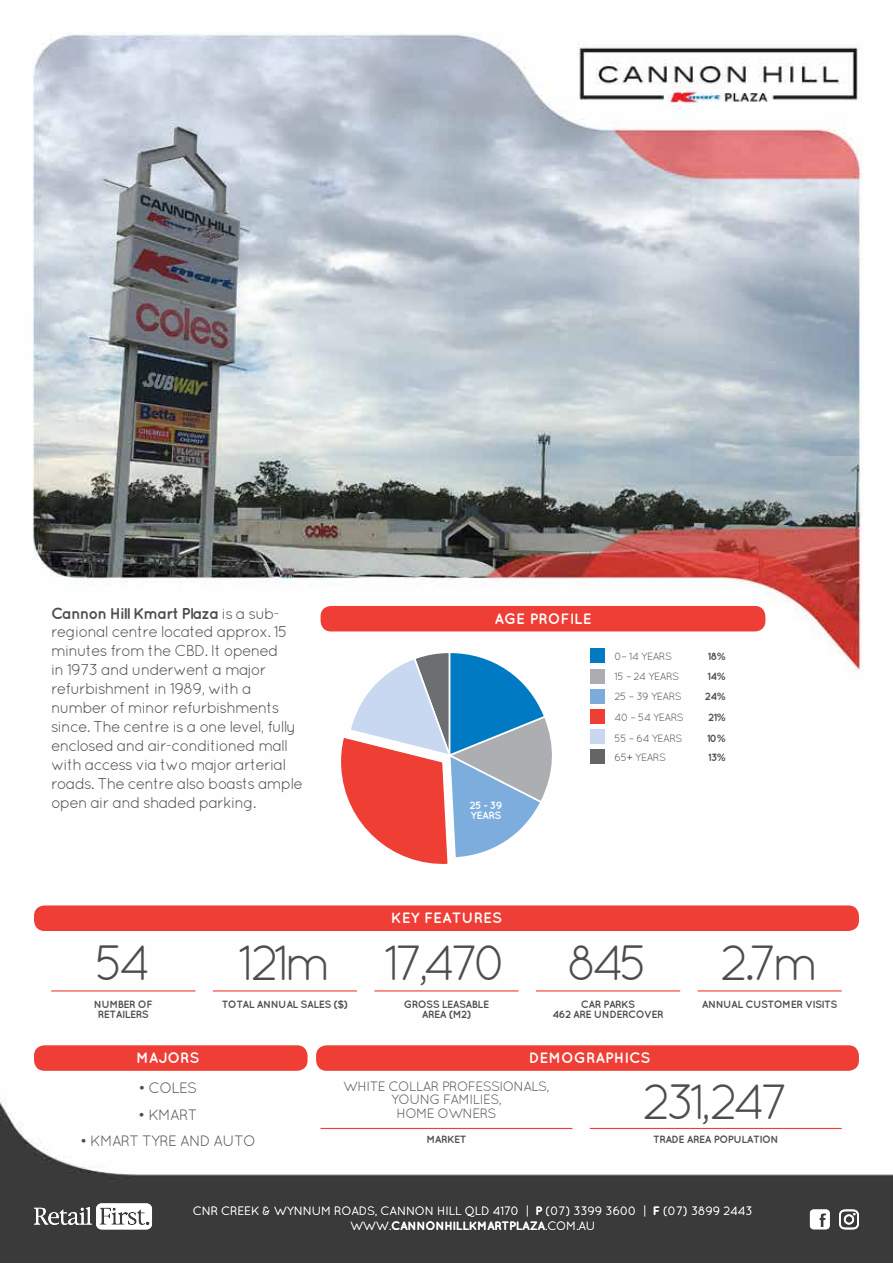
<style>
.page{position:relative;width:893px;height:1263px;background:#fff}
.page>*{position:absolute;margin:0;border:0;box-sizing:border-box;transform-origin:0 0}
.t1{font:49.5px "Quicksand";letter-spacing:-.12em;color:#4d4d4f}
.t2{font:15.75px/18.9px "Quicksand";letter-spacing:-.06em;color:#4d4d4f}
.t3{font:700 15px "Quicksand";color:#fff}
.t4{font:15px "Quicksand";letter-spacing:-.05em;color:#4d4d4f}
.t5{font:13.5px/13.5px "Quicksand";letter-spacing:-.05em;color:#4d4d4f;text-align:center}
.t6{font:12px/15px "Quicksand";letter-spacing:-.025em;color:#fff;text-align:center}
.t7{font:700 10.5px/10.5px "Quicksand";letter-spacing:-.05em;color:#4d4d4f;text-align:center}
.t8{font:10.5px "Quicksand";letter-spacing:-.05em;color:#4d4d4f}
.t9{font:700 10.5px/10.5px "Quicksand";letter-spacing:-.05em;color:#fff}
.s1{font-weight:700}
</style>
<div class="page">
<img style="left:0;top:33px;width:893px;height:1230px">
<div style="left:316px;top:1045px;width:543px;height:26px;background:#ef3e35;border-radius:10px"></div>
<div style="left:34px;top:1045px;width:274px;height:26px;background:#ef3e35;border-radius:10px"></div>
<div style="left:34px;top:905px;width:825px;height:26px;background:#ef3e35;border-radius:10px"></div>
<div style="left:321px;top:606px;width:444px;height:25px;background:#ef3e35;border-radius:10px"></div>
<hr style="left:52px;top:990px;width:143px;height:1px;background:#ef3e35">
<hr style="left:321px;top:1128px;width:251px;height:1px;background:#ef3e35">
<hr style="left:590px;top:1128px;width:251px;height:1px;background:#ef3e35">
<hr style="left:213px;top:990px;width:144px;height:1px;background:#ef3e35">
<hr style="left:375px;top:990px;width:143px;height:1px;background:#ef3e35">
<hr style="left:536px;top:990px;width:144px;height:1px;background:#ef3e35">
<hr style="left:698px;top:990px;width:143px;height:1px;background:#ef3e35">
<div style="left:590px;top:648px;width:14px;height:15px;background:#007ac2"></div>
<div style="left:590px;top:669px;width:14px;height:15px;background:#abadb0"></div>
<div style="left:590px;top:689px;width:14px;height:15px;background:#7cacdc"></div>
<div style="left:590px;top:709px;width:14px;height:15px;background:#ef3e33"></div>
<div style="left:590px;top:729px;width:14px;height:15px;background:#c7d8ef"></div>
<div style="left:590px;top:749px;width:14px;height:14px;background:#636466"></div>
<svg style="left:338px;top:650px;width:218px;height:217px"></svg>
<svg style="left:839px;top:1209px;width:20px;height:20px"></svg>
<svg style="left:810px;top:1209px;width:20px;height:20px"></svg>
<svg style="left:34px;top:1203px;width:118px;height:26px"></svg>
<p class="t2" style="left:51px;top:603px;width:253px"><span class="s1">Cannon Hill Kmart Plaza</span> is a sub&shy;regional centre located approx. 15 minutes from the CBD. It opened<br>in 1973 and underwent a major refurbishment in 1989, with a number of minor refurbishments since. The centre is a one level, fully enclosed and air‑conditioned mall with access via two major arterial roads. The centre also boasts ample open air and shaded parking.</p>
<p class="t3" style="left:494px;top:610px;width:99px">AGE PROFILE</p>
<p class="t9" style="left:469px;top:800px;width:35px">25 - 39<br>YEARS</p>
<p class="t8" style="left:615px;top:650px;width:59px">0– 14 YEARS</p>
<p class="t7" style="left:708px;top:651px;width:19px">18%</p>
<p class="t8" style="left:615px;top:671px;width:66px">15 – 24 YEARS</p>
<p class="t7" style="left:707px;top:671px;width:20px">14%</p>
<p class="t8" style="left:615px;top:690px;width:69px">25 – 39 YEARS</p>
<p class="t7" style="left:705px;top:691px;width:22px">24%</p>
<p class="t8" style="left:615px;top:711px;width:71px">40 – 54 YEARS</p>
<p class="t7" style="left:708px;top:712px;width:19px">21%</p>
<p class="t8" style="left:615px;top:732px;width:70px">55 – 64 YEARS</p>
<p class="t7" style="left:707px;top:732px;width:20px">10%</p>
<p class="t8" style="left:615px;top:751px;width:53px">65+ YEARS</p>
<p class="t7" style="left:708px;top:751px;width:19px">13%</p>
<p class="t3" style="left:391px;top:909px;width:113px">KEY FEATURES</p>
<h1 class="t1" style="left:95px;top:934px;width:58px">54</h1>
<h1 class="t1" style="left:238px;top:934px;width:412px">121m 17,470 845</h1>
<h1 class="t1" style="left:720px;top:934px;width:100px">2.7m</h1>
<p class="t7" style="left:94px;top:998px;width:60px">NUMBER OF<br>RETAILERS</p>
<p class="t7" style="left:222px;top:998px;width:128px">TOTAL ANNUAL SALES ($)</p>
<p class="t7" style="left:404px;top:998px;width:87px">GROSS LEASABLE<br>AREA (M2)</p>
<p class="t7" style="left:552px;top:998px;width:113px">CAR PARKS<br>462 ARE UNDERCOVER</p>
<p class="t7" style="left:702px;top:998px;width:137px">ANNUAL CUSTOMER VISITS</p>
<p class="t3" style="left:136px;top:1049px;width:65px">MAJORS</p>
<p class="t3" style="left:529px;top:1049px;width:123px">DEMOGRAPHICS</p>
<p class="t4" style="left:139px;top:1079px;width:60px">• COLES</p>
<p class="t4" style="left:138px;top:1106px;width:61px">• KMART</p>
<p class="t4" style="left:80px;top:1132px;width:177px">• KMART TYRE AND AUTO</p>
<p class="t5" style="left:343px;top:1079px;width:208px">WHITE COLLAR PROFESSIONALS,<br>YOUNG FAMILIES,<br>HOME OWNERS</p>
<h1 class="t1" style="left:642px;top:1074px;width:148px">231,247</h1>
<p class="t7" style="left:426px;top:1134px;width:42px">MARKET</p>
<p class="t7" style="left:653px;top:1134px;width:127px">TRADE AREA POPULATION</p>
<p class="t6" style="left:193px;top:1203px;width:562px">CNR CREEK &amp; WYNNUM ROADS, CANNON HILL QLD 4170 | <span class="s1">P</span> (07) 3399 3600 | <span class="s1">F</span> (07) 3899 2443<br>WWW.<span class="s1">CANNONHILLKMARTPLAZA</span>.COM.AU</p>
</div>
